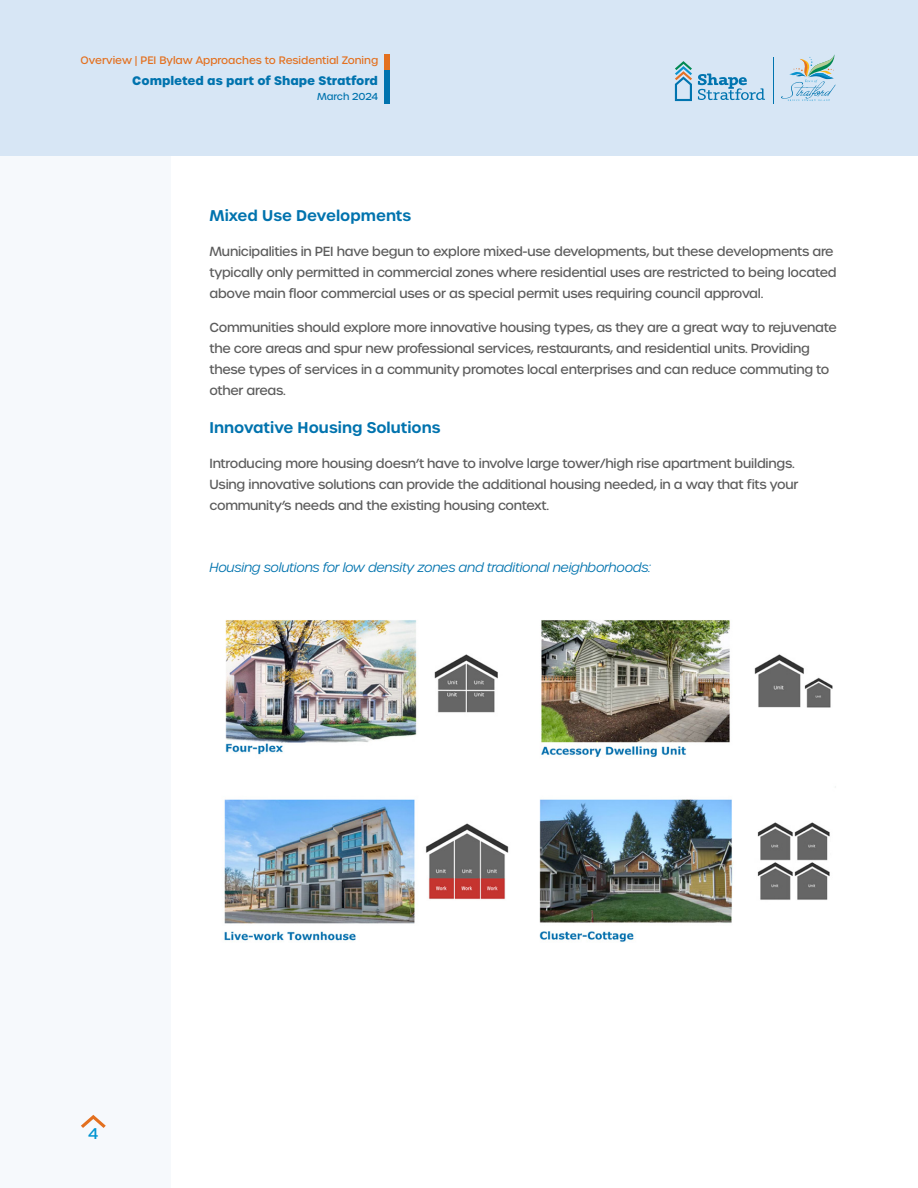
<style>
.page{position:relative;width:918px;height:1188px;background:#fff}
.page>*{position:absolute;margin:0;border:0;box-sizing:border-box;transform-origin:0 0}
.Subtitle_level_3{font:600 15px "Urbane";color:#0073ae}
.t1{font:500 15px "Urbane";color:#0094d1}
.Body{font:500 12.75px/21px "Urbane";letter-spacing:-.02em;color:#5c5c5c}
.Blue-Paragraph{font:italic 300 12.75px "Urbane";letter-spacing:-.02em;color:#0073ae}
.t2{font:700 12px "Urbane";color:#0073ae}
.t3{font:500 10.5px "Urbane";color:#e3701f}
.t4{font:500 9.75px "Urbane";color:#0073ae}
</style>
<div class="page">
<div style="left:0;top:0;width:918px;height:156px;background:#d7e6f5"></div>
<div style="left:385px;top:69px;width:5px;height:35px;background:#0073ae"></div>
<div style="left:385px;top:54px;width:5px;height:15px;background:#e3701f"></div>
<svg style="left:81px;top:1115px;width:25px;height:13px"></svg>
<img style="left:224px;top:620px;width:612px;height:322px">
<svg style="left:675px;top:61px;width:17px;height:40px"></svg>
<svg style="left:698px;top:74px;width:67px;height:26px"></svg>
<svg style="left:781px;top:54px;width:55px;height:47px"></svg>
<hr style="left:773px;top:58px;width:1px;height:46px;background:#0074af">
<p class="t3" style="left:81px;top:53px;width:299px">Overview | PEI Bylaw Approaches to Residential Zoning</p>
<p class="t2" style="left:132px;top:72px;width:247px">Completed as part of Shape Stratford</p>
<p class="t4" style="left:317px;top:90px;width:63px">March 2024</p>
<p class="Subtitle_level_3" style="left:210px;top:206px;width:203px">Mixed Use Developments</p>
<p class="Body" style="left:210px;top:241px;width:629px">Municipalities in PEI have begun to explore mixed-use developments, but these developments are typically only permitted in commercial zones where residential uses are restricted to being located above main floor commercial uses or as special permit uses requiring council approval.</p>
<p class="Body" style="left:210px;top:317px;width:629px">Communities should explore more innovative housing types, as they are a great way to rejuvenate the core areas and spur new professional services, restaurants, and residential units. Providing these types of services in a community promotes local enterprises and can reduce commuting to other areas.</p>
<p class="Subtitle_level_3" style="left:210px;top:418px;width:233px">Innovative Housing Solutions</p>
<p class="Body" style="left:210px;top:453px;width:590px">Introducing more housing doesn’t have to involve large tower/high rise apartment buildings.<br>Using innovative solutions can provide the additional housing needed, in a way that fits your community’s needs and the existing housing context.</p>
<p class="Blue-Paragraph" style="left:210px;top:559px;width:443px">Housing solutions for low density zones and traditional neighborhoods:</p>
<p class="t1" style="left:88px;top:1124px;width:12px">4</p>
</div>
